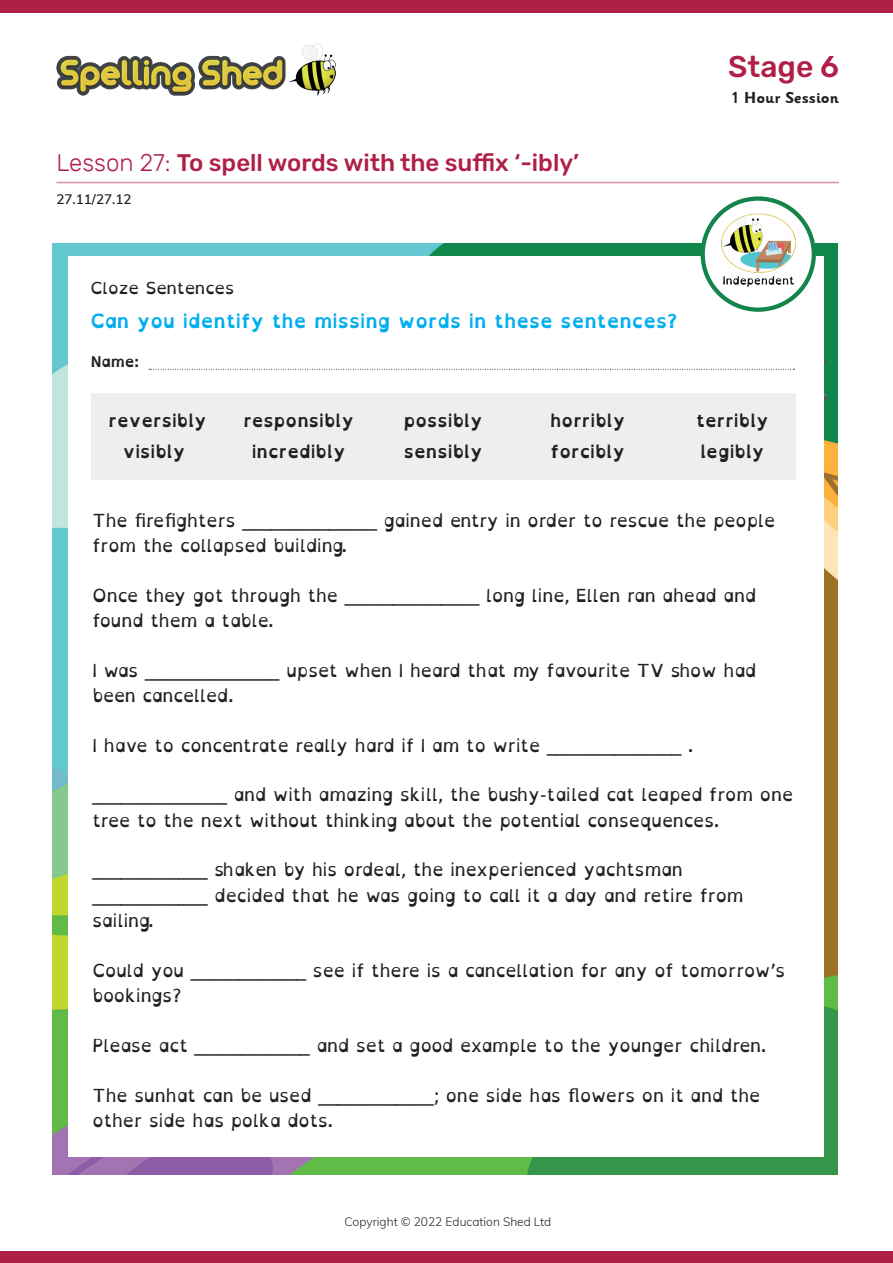
<style>
.page{position:relative;width:893px;height:1263px;background:#fff}
.page>*{position:absolute;margin:0;border:0;box-sizing:border-box;transform-origin:0 0}
.t1{font:500 30px "Rubik";color:#af1f47}
.t2{font:500 24px "Rubik";color:#af1f47}
.t3{font:700 19.5px "Open Dyslexic Alta";color:#00aeef}
.t4{font:18px/25.5px "Open Dyslexic Alta";color:#231f20;scale:.96 1}
.t5{font:700 18px/31px "Open Dyslexic Alta";color:#231f20}
.t6{font:16.5px "Open Dyslexic Alta";color:#231f20}
.t7{font:700 15.75px "Sassoon Infant Rg";color:#231f20}
.t8{font:700 15px "Open Dyslexic Alta";color:#231f20}
.t9{font:600 13.5px "Muli";color:#231f20}
.t10{font:300 12px "Muli";color:#231f20}
.s1{font-weight:300}
.s2{font-family:"Arial"}
</style>
<div class="page">
<div style="left:0;top:1251px;width:893px;height:12px;background:#af1f47"></div>
<div style="left:0;top:0;width:893px;height:13px;background:#af1f47"></div>
<img style="left:57px;top:44px;width:279px;height:52px">
<hr style="left:56px;top:182px;width:783px;height:1px;background:#af1f47">
<img style="left:53px;top:243px;width:785px;height:932px">
<div style="left:68px;top:256px;width:756px;height:901px;background:#fff"></div>
<svg style="left:703px;top:199px;width:111px;height:111px"></svg>
<div style="left:701px;top:196px;width:115px;height:116px;border:4px solid #13854b;border-radius:50%"></div>
<img style="left:721px;top:214px;width:74px;height:78px">
<svg style="left:149px;top:369px;width:645px;height:1px"></svg>
<div style="left:91px;top:393px;width:705px;height:86px;background:#eeeeef"></div>
<h2 class="t2" style="left:56px;top:149px;width:524px"><span class="s1">Lesson 27:</span> To spell words with the suffix ‘-ibly’</h2>
<p class="t9" style="left:56px;top:189px;width:77px">27.11/27.12</p>
<p class="t6" style="left:90px;top:278px;width:146px">Cloze Sentences</p>
<p class="t3" style="left:90px;top:309px;width:589px">Can you identify the missing words in these sentences?</p>
<p class="t8" style="left:91px;top:353px;width:50px">Name:</p>
<h1 class="t1" style="left:728px;top:49px;width:112px">Stage 6</h1>
<p class="t7" style="left:731px;top:89px;width:110px">1 Hour Session</p>
<p class="t5" style="left:109px;top:405px;width:100px;text-align:center">reversibly visibly</p>
<p class="t5" style="left:243px;top:405px;width:112px;text-align:center">responsibly incredibly</p>
<p class="t5" style="left:404px;top:405px;width:80px">possibly sensibly</p>
<p class="t5" style="left:550px;top:405px;width:77px">horribly forcibly</p>
<p class="t5" style="left:696px;top:405px;width:74px">terribly legibly</p>
<p class="t4" style="left:92px;top:508px;width:713px">The firefighters <span class="s2">______________</span> gained entry in order to rescue the people from the collapsed building.</p>
<p class="t4" style="left:92px;top:583px;width:693px">Once they got through the <span class="s2">______________</span> long line, Ellen ran ahead and found them a table.</p>
<p class="t4" style="left:92px;top:658px;width:693px">I was <span class="s2">______________</span> upset when I heard that my favourite TV show had been cancelled.</p>
<p class="t4" style="left:92px;top:733px;width:627px">I have to concentrate really hard if I am to write <span class="s2">______________</span> .</p>
<p class="t4" style="left:92px;top:782px;width:732px"><span class="s2">______________</span> and with amazing skill, the bushy-tailed cat leaped from one tree to the next without thinking about the potential consequences.</p>
<p class="t4" style="left:92px;top:857px;width:680px"><span class="s2">____________</span> shaken by his ordeal, the inexperienced yachtsman <span class="s2">____________</span> decided that he was going to call it a day and retire from sailing.</p>
<p class="t4" style="left:92px;top:958px;width:723px">Could you <span class="s2">____________</span> see if there is a cancellation for any of tomorrow’s bookings?</p>
<p class="t4" style="left:92px;top:1033px;width:703px">Please act <span class="s2">____________</span> and set a good example to the younger children.</p>
<p class="t4" style="left:92px;top:1082px;width:697px">The sunhat can be used <span class="s2">____________</span>; one side has flowers on it and the other side has polka dots.</p>
<p class="t10" style="left:344px;top:1213px;width:208px">Copyright © 2022 Education Shed Ltd</p>
</div>
